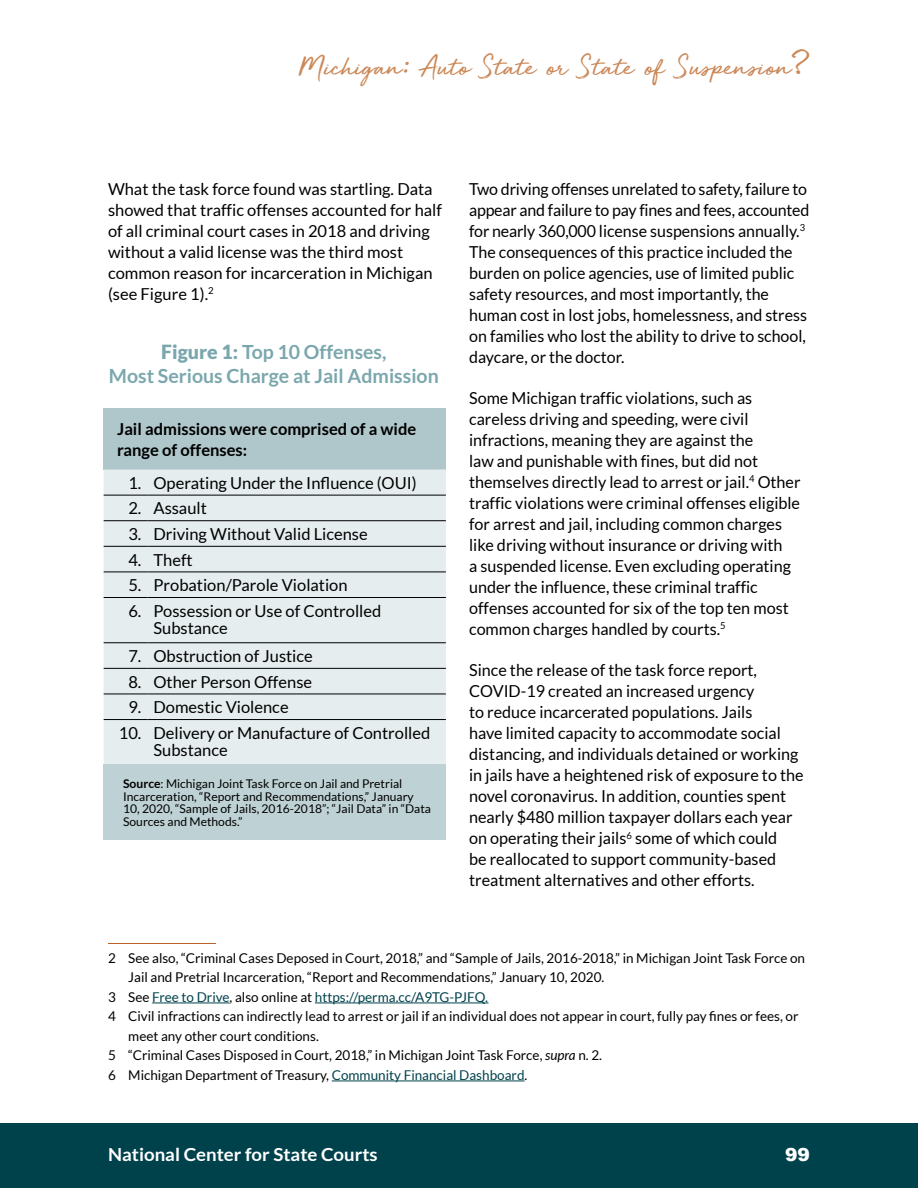
<style>
.page{position:relative;width:918px;height:1188px;background:#fff}
.page>*{position:absolute;margin:0;border:0;box-sizing:border-box;transform-origin:0 0}
.t1{font:30px "Golden Plains";color:#cb8858}
.t2{font:700 19.5px/24px "Lato";color:#7aa7ad;text-align:center}
.t3{font:700 18px "Lato";color:#fff;scale:1.04 1}
.t4{font:900 18px "Arial";color:#fff;scale:1.04 1}
.t5{font:16.5px/21px "Lato";color:#000}
.t6{font:700 16.5px/21px "Lato";color:#000}
.t7{font:13.5px "Lato";color:#000}
.t8{font:13.5px "Lato";color:#00424c}
.t9{font:12px/12.8px "Lato";color:#000}
.s1{font-family:"Lin Libertine I"}
.s2{font-family:"Noteworthy";font-weight:300}
.s3{font-weight:900}
.s4{font-weight:700}
.s5{color:#000}
.s6{font-style:italic}
.s7{color:#00424c}
</style>
<div class="page">
<div style="left:0;top:1123px;width:918px;height:65px;background:#00424c"></div>
<hr style="left:108px;top:943px;width:108px;height:1px;background:#bb6228">
<hr style="left:152px;top:1003px;width:78px;height:1px;background:#00424c">
<hr style="left:315px;top:1003px;width:171px;height:1px;background:#00424c">
<hr style="left:332px;top:1081px;width:193px;height:1px;background:#00424c">
<div style="left:104px;top:408px;width:342px;height:62px;background:#afc6ca"></div>
<div style="left:104px;top:470px;width:342px;height:294px;background:#e5edee"></div>
<div style="left:104px;top:764px;width:342px;height:76px;background:#bed1d4"></div>
<hr style="left:104px;top:495px;width:43px;height:1px;background:#000">
<hr style="left:147px;top:495px;width:299px;height:1px;background:#000">
<hr style="left:104px;top:520px;width:43px;height:1px;background:#000">
<hr style="left:147px;top:520px;width:299px;height:1px;background:#000">
<hr style="left:104px;top:546px;width:43px;height:1px;background:#000">
<hr style="left:147px;top:546px;width:299px;height:1px;background:#000">
<hr style="left:104px;top:572px;width:43px;height:1px;background:#000">
<hr style="left:147px;top:572px;width:299px;height:1px;background:#000">
<hr style="left:104px;top:597px;width:43px;height:1px;background:#000">
<hr style="left:147px;top:597px;width:299px;height:1px;background:#000">
<hr style="left:104px;top:642px;width:43px;height:1px;background:#000">
<hr style="left:147px;top:642px;width:299px;height:1px;background:#000">
<hr style="left:104px;top:668px;width:43px;height:1px;background:#000">
<hr style="left:147px;top:668px;width:299px;height:1px;background:#000">
<hr style="left:104px;top:694px;width:43px;height:1px;background:#000">
<hr style="left:147px;top:694px;width:299px;height:1px;background:#000">
<hr style="left:104px;top:719px;width:43px;height:1px;background:#000">
<hr style="left:147px;top:719px;width:299px;height:1px;background:#000">
<h1 class="t1" style="left:299px;top:51px;width:512px">Michigan<span class="s1">:</span> Auto State or State of Suspension<span class="s2">?</span></h1>
<p class="t5" style="left:108px;top:178px;width:335px">What the task force found was startling. Data showed that traffic offenses accounted for half of all criminal court cases in 2018 and driving without a valid license was the third most common reason for incarceration in Michigan (see Figure 1).<sup>2</sup></p>
<p class="t2" style="left:109px;top:340px;width:331px"><span class="s3">Figure 1:</span> Top 10 Offenses,<br>Most Serious Charge at Jail Admission</p>
<p class="t6" style="left:117px;top:418px;width:301px">Jail admissions were comprised of a wide range of offenses:</p>
<p class="t5" style="left:128px;top:472px;width:290px">1. Operating Under the Influence (OUI)</p>
<p class="t5" style="left:128px;top:498px;width:80px">2. Assault</p>
<p class="t5" style="left:128px;top:523px;width:241px">3. Driving Without Valid License</p>
<p class="t5" style="left:128px;top:549px;width:66px">4. Theft</p>
<p class="t5" style="left:128px;top:575px;width:221px">5. Probation/Parole Violation</p>
<p class="t5" style="left:153px;top:602px;width:229px;line-height:17.5px;text-indent:-25px">6. Possession or Use of Controlled<br>Substance</p>
<p class="t5" style="left:128px;top:645px;width:186px">7. Obstruction of Justice</p>
<p class="t5" style="left:128px;top:671px;width:185px">8. Other Person Offense</p>
<p class="t5" style="left:128px;top:697px;width:162px">9. Domestic Violence</p>
<p class="t5" style="left:153px;top:724px;width:278px;line-height:17.5px;text-indent:-35px">10. Delivery or Manufacture of Controlled<br>Substance</p>
<p class="t9" style="left:123px;top:777px;width:309px"><span class="s4">Source</span>: Michigan Joint Task Force on Jail and Pretrial Incarceration, “Report and Recommendations,” January 10, 2020, “Sample of Jails, 2016-2018”; “Jail Data” in “Data Sources and Methods.”</p>
<p class="t5" style="left:469px;top:178px;width:342px">Two driving offenses unrelated to safety, failure to appear and failure to pay fines and fees, accounted for nearly 360,000 license suspensions annually.<sup>3<br></sup>The consequences of this practice included the burden on police agencies, use of limited public safety resources, and most importantly, the human cost in lost jobs, homelessness, and stress on families who lost the ability to drive to school, daycare, or the doctor.</p>
<p class="t5" style="left:469px;top:387px;width:333px">Some Michigan traffic violations, such as careless driving and speeding, were civil infractions, meaning they are against the<br>law and punishable with fines, but did not themselves directly lead to arrest or jail.<sup>4</sup> Other traffic violations were criminal offenses eligible for arrest and jail, including common charges like driving without insurance or driving with<br>a suspended license. Even excluding operating under the influence, these criminal traffic offenses accounted for six of the top ten most common charges handled by courts.<sup>5</sup></p>
<p class="t5" style="left:469px;top:660px;width:336px">Since the release of the task force report, COVID-19 created an increased urgency<br>to reduce incarcerated populations. Jails<br>have limited capacity to accommodate social distancing, and individuals detained or working in jails have a heightened risk of exposure to the novel coronavirus. In addition, counties spent nearly $480 million taxpayer dollars each year on operating their jails<sup>6</sup> some of which could<br>be reallocated to support community-based treatment alternatives and other efforts.</p>
<p class="t7" style="left:108px;top:951px;width:699px">2 See also, “Criminal Cases Deposed in Court, 2018,” and “Sample of Jails, 2016-2018,” in Michigan Joint Task Force on</p>
<p class="t7" style="left:128px;top:970px;width:478px">Jail and Pretrial Incarceration, “Report and Recommendations,” January 10, 2020.</p>
<p class="t8" style="left:108px;top:990px;width:382px"><span class="s5">3 See</span> Free to Drive<span class="s5">, also online at</span> https://perma.cc/A9TG-PJFQ<span class="s6">.</span></p>
<p class="t7" style="left:108px;top:1009px;width:692px">4 Civil infractions can indirectly lead to arrest or jail if an individual does not appear in court, fully pay fines or fees, or</p>
<p class="t7" style="left:128px;top:1029px;width:192px">meet any other court conditions.</p>
<p class="t7" style="left:108px;top:1048px;width:496px">5 “Criminal Cases Disposed in Court, 2018,” in Michigan Joint Task Force, <span class="s6">supra</span> n. 2.</p>
<p class="t7" style="left:108px;top:1068px;width:421px">6 Michigan Department of Treasury, <span class="s7">Community Financial Dashboard</span>.</p>
<p class="t3" style="left:108px;top:1144px;width:261px">National Center for State Courts</p>
<p class="t4" style="left:785px;top:1141px;width:25px">99</p>
</div>
